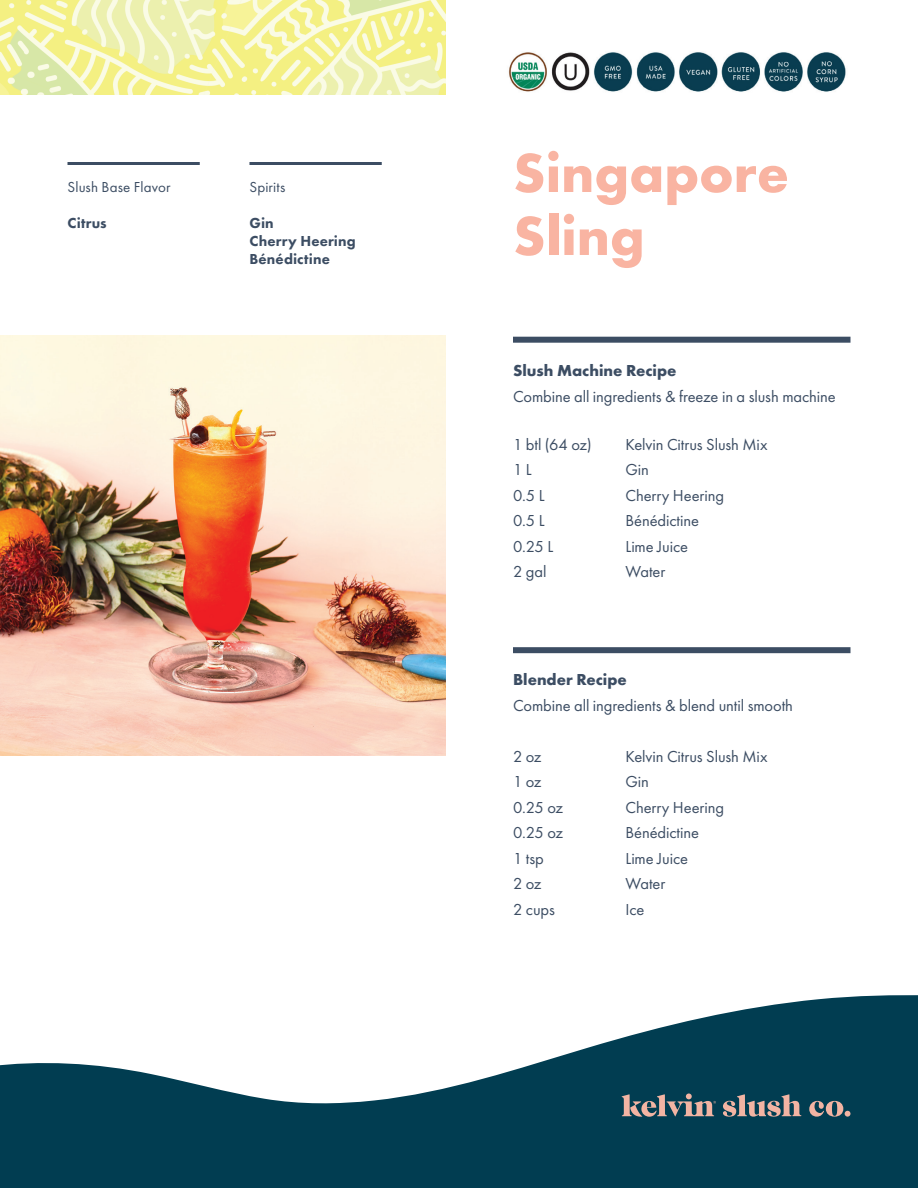
<style>
.page{position:relative;width:918px;height:1188px;background:#fff}
.page>*{position:absolute;margin:0;border:0;box-sizing:border-box;transform-origin:0 0}
.t1{font:700 57px/63px "Futura PT";color:#f9b4a2}
.t2{font:16.5px "Futura PT";letter-spacing:-.005em;color:#3c4d63}
.t3{font:700 16.5px "Futura PT";color:#3c4d63}
.t4{font:800 15px/18px "Futura PT";letter-spacing:.01em;color:#3c4d63}
.t5{font:15px "Futura PT";letter-spacing:.01em;color:#3c4d63}
</style>
<div class="page">
<svg style="left:0;top:995px;width:918px;height:193px;fill:#013d51"></svg>
<svg style="left:723px;top:1094px;width:78px;height:23px;background:#6b7175"></svg>
<svg style="left:809px;top:1101px;width:41px;height:16px"></svg>
<svg style="left:622px;top:1093px;width:94px;height:24px;background:#5f6b70"></svg>
<img style="left:0;top:0;width:446px;height:94px">
<img style="left:508px;top:52px;width:338px;height:40px">
<hr style="left:68px;top:162px;width:132px;height:3px;background:#3c4d63">
<div style="left:513px;top:337px;width:337px;height:6px;background:#3c4d63"></div>
<div style="left:513px;top:647px;width:337px;height:6px;background:#3c4d63"></div>
<hr style="left:249px;top:162px;width:133px;height:3px;background:#3c4d63">
<img style="left:0;top:335px;width:446px;height:421px">
<p class="t5" style="left:68px;top:178px;width:104px">Slush Base Flavor</p>
<p class="t4" style="left:68px;top:213px;width:41px">Citrus</p>
<p class="t5" style="left:249px;top:178px;width:37px">Spirits</p>
<p class="t4" style="left:249px;top:213px;width:108px">Gin<br>Cherry Heering<br>Bénédictine</p>
<h1 class="t1" style="left:513px;top:140px;width:278px">Singapore<br>Sling</h1>
<p class="t3" style="left:513px;top:360px;width:165px">Slush Machine Recipe</p>
<p class="t2" style="left:513px;top:386px;width:324px">Combine all ingredients &amp; freeze in a slush machine</p>
<p class="t2" style="left:513px;top:434px;width:80px">1 btl (64 oz)</p>
<p class="t2" style="left:625px;top:434px;width:144px">Kelvin Citrus Slush Mix</p>
<p class="t2" style="left:513px;top:460px;width:20px">1 L</p>
<p class="t2" style="left:625px;top:460px;width:25px">Gin</p>
<p class="t2" style="left:513px;top:485px;width:33px">0.5 L</p>
<p class="t2" style="left:625px;top:485px;width:100px">Cherry Heering</p>
<p class="t2" style="left:513px;top:511px;width:33px">0.5 L</p>
<p class="t2" style="left:625px;top:511px;width:75px">Bénédictine</p>
<p class="t2" style="left:513px;top:536px;width:42px">0.25 L</p>
<p class="t2" style="left:625px;top:536px;width:64px">Lime Juice</p>
<p class="t2" style="left:513px;top:562px;width:35px">2 gal</p>
<p class="t2" style="left:625px;top:562px;width:41px">Water</p>
<p class="t3" style="left:513px;top:669px;width:115px">Blender Recipe</p>
<p class="t2" style="left:513px;top:696px;width:281px">Combine all ingredients &amp; blend until smooth</p>
<p class="t2" style="left:513px;top:747px;width:30px">2 oz</p>
<p class="t2" style="left:625px;top:747px;width:144px">Kelvin Citrus Slush Mix</p>
<p class="t2" style="left:513px;top:772px;width:30px">1 oz</p>
<p class="t2" style="left:625px;top:772px;width:25px">Gin</p>
<p class="t2" style="left:513px;top:798px;width:52px">0.25 oz</p>
<p class="t2" style="left:625px;top:798px;width:100px">Cherry Heering</p>
<p class="t2" style="left:513px;top:823px;width:52px">0.25 oz</p>
<p class="t2" style="left:625px;top:823px;width:75px">Bénédictine</p>
<p class="t2" style="left:513px;top:849px;width:32px">1 tsp</p>
<p class="t2" style="left:625px;top:849px;width:64px">Lime Juice</p>
<p class="t2" style="left:513px;top:874px;width:30px">2 oz</p>
<p class="t2" style="left:625px;top:874px;width:41px">Water</p>
<p class="t2" style="left:513px;top:900px;width:43px">2 cups</p>
<p class="t2" style="left:625px;top:900px;width:21px">Ice</p>
</div>
